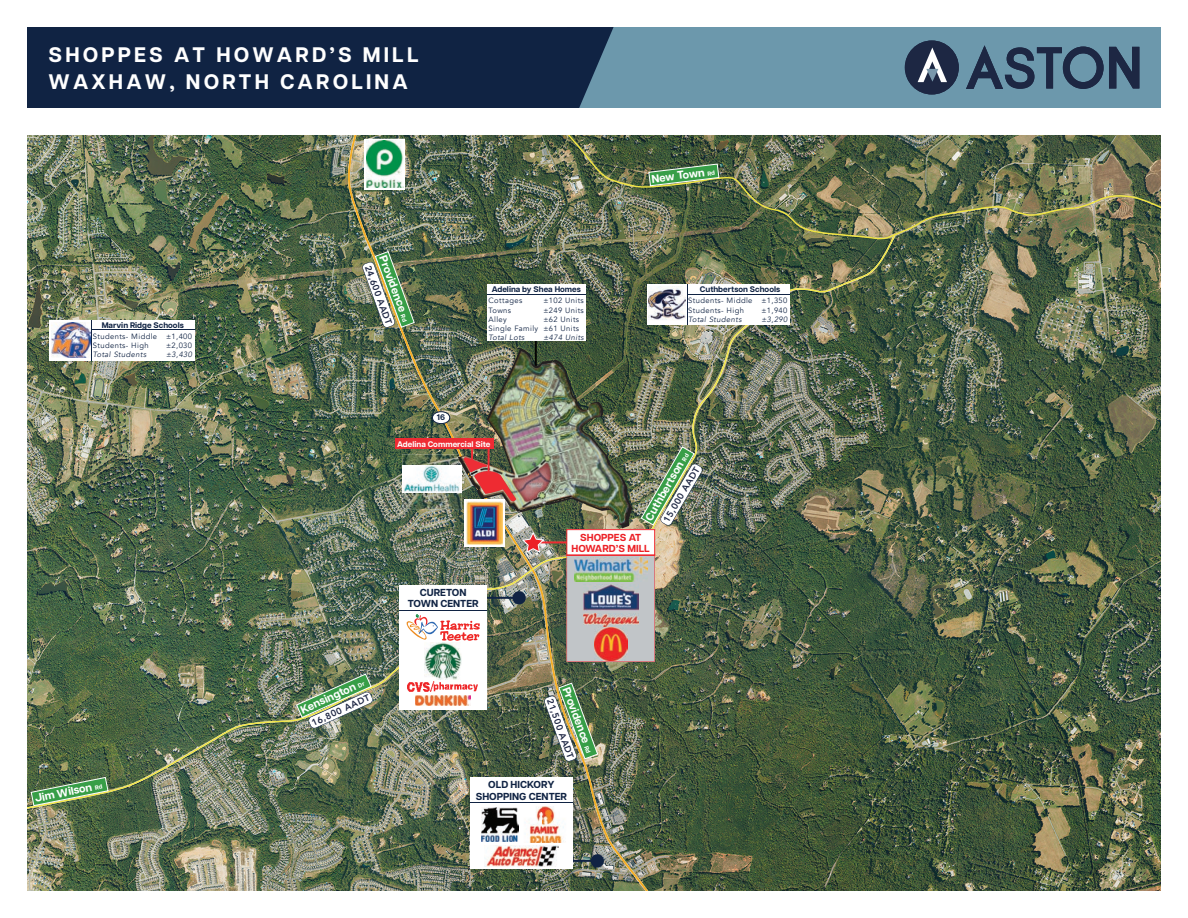
<style>
.page{position:relative;width:1188px;height:918px;background:#fff}
.page>*{position:absolute;margin:0;border:0;box-sizing:border-box;transform-origin:0 0}
.t1{font:700 21px/27px "Articulat CF";letter-spacing:.15em;color:#fff}
.t2{font:700 11.25px "Articulat CF";color:#fff}
.t3{font:700 10.2px/11.2px "Articulat CF";color:#102343;text-align:center}
.t4{font:700 10.2px/11.2px "Articulat CF";color:#ec2026;text-align:center}
.t5{font:800 9.15px "Avenir";color:#1e2744}
.t6{font:700 8.1px "Articulat CF";color:#102343}
.t7{font:700 8.1px "Articulat CF";color:#fff}
.t8{font:7.65px/9.1px "Avenir";letter-spacing:.05em;color:#102343}
.t9{font:italic 7.65px "Avenir";letter-spacing:.05em;color:#102343}
.s1{font-size:6.15px}
</style>
<div class="page">
<div style="left:567px;top:27px;width:594px;height:81px;background:#6c98ac"></div>
<div style="left:27px;top:27px;width:587px;height:81px;background:#102343"></div>
<div style="left:905px;top:40px;width:54px;height:54px;background:#1d2743;border-radius:50%"></div>
<svg style="left:918px;top:47px;width:29px;height:35px"></svg>
<svg style="left:966px;top:45px;width:173px;height:44px"></svg>
<img style="left:27px;top:135px;width:321px;height:756px">
<img style="left:895px;top:241px;width:214px;height:347px">
<img style="left:1109px;top:241px;width:52px;height:650px">
<img style="left:677px;top:588px;width:434px;height:303px">
<img style="left:348px;top:135px;width:329px;height:756px">
<img style="left:27px;top:235px;width:868px;height:575px">
<img style="left:565px;top:135px;width:596px;height:106px">
<img style="left:296px;top:673px;width:77px;height:56px">
<img style="left:544px;top:683px;width:54px;height:78px">
<img style="left:362px;top:251px;width:53px;height:77px">
<svg style="left:648px;top:164px;width:71px;height:22px;background:#599657"></svg>
<svg style="left:31px;top:777px;width:78px;height:29px;background:#598e54"></svg>
<hr style="left:565px;top:860px;width:36px;height:2px;background:#102343">
<div style="left:591px;top:854px;width:13px;height:14px;background:#102343;border-radius:50%"></div>
<div style="left:470px;top:803px;width:103px;height:66px;background:#fff"></div>
<div style="left:470px;top:777px;width:103px;height:26px;background:#fff"></div>
<hr style="left:470px;top:803px;width:103px;height:1px;background:#102343">
<img style="left:485px;top:845px;width:73px;height:22px">
<img style="left:513px;top:806px;width:65px;height:37px">
<img style="left:482px;top:808px;width:36px;height:34px">
<svg style="left:365px;top:139px;width:40px;height:50px"></svg>
<img style="left:366px;top:141px;width:37px;height:47px">
<div style="left:399px;top:611px;width:88px;height:98px;background:#fff"></div>
<div style="left:399px;top:585px;width:88px;height:26px;background:#fff"></div>
<hr style="left:399px;top:610px;width:88px;height:1px;background:#102343">
<img style="left:416px;top:696px;width:55px;height:10px">
<img style="left:407px;top:682px;width:71px;height:10px">
<img style="left:425px;top:662px;width:37px;height:18px">
<img style="left:402px;top:454px;width:5px;height:55px">
<img style="left:402px;top:465px;width:5px;height:28px">
<hr style="left:535px;top:338px;width:2px;height:28px;background:#040503">
<div style="left:487px;top:284px;width:99px;height:57px;background:#fff"></div>
<hr style="left:487px;top:294px;width:99px;height:1px;background:#102343">
<img style="left:407px;top:348px;width:296px;height:314px">
<hr style="left:471px;top:440px;width:2px;height:28px;background:#ee2e36">
<hr style="left:488px;top:447px;width:2px;height:28px;background:#ee2e36">
<div style="left:395px;top:438px;width:99px;height:11px;background:#ee2b33"></div>
<div style="left:92px;top:320px;width:102px;height:40px;background:#fff"></div>
<hr style="left:92px;top:330px;width:102px;height:1px;background:#102343">
<svg style="left:49px;top:320px;width:43px;height:40px"></svg>
<hr style="left:92px;top:320px;width:1px;height:40px;background:#102343">
<img style="left:51px;top:323px;width:39px;height:34px">
<div style="left:687px;top:284px;width:103px;height:40px;background:#fff"></div>
<hr style="left:687px;top:294px;width:103px;height:1px;background:#102343">
<svg style="left:647px;top:284px;width:40px;height:40px"></svg>
<hr style="left:687px;top:284px;width:1px;height:40px;background:#102343">
<img style="left:649px;top:286px;width:36px;height:37px">
<h1 class="t1" style="left:49px;top:41px;width:371px">SHOPPES AT HOWARD’S MILL<br>WAXHAW, NORTH CAROLINA</h1>
<p class="t6" style="left:102px;top:319px;width:84px">Marvin Ridge Schools</p>
<p class="t8" style="left:93px;top:332px;width:101px">Students- Middle ±1,400<br>Students- High</p>
<p class="t8" style="left:166px;top:341px;width:28px">±2,030</p>
<p class="t9" style="left:93px;top:350px;width:55px">Total Students</p>
<p class="t9" style="left:166px;top:350px;width:28px">±3,430</p>
<h2 class="t2" style="left:391px;top:253px;width:71px;rotate:70deg">Providence <span class="s1">Rd</span></h2>
<p class="t5" style="left:375px;top:263px;width:64px;rotate:70deg">24,600 AADT</p>
<p class="t6" style="left:437px;top:412px;width:10px">16</p>
<p class="t6" style="left:492px;top:283px;width:91px">Adelina by Shea Homes</p>
<p class="t8" style="left:489px;top:296px;width:35px">Cottages</p>
<p class="t8" style="left:543px;top:296px;width:42px">±102 Units</p>
<p class="t8" style="left:489px;top:305px;width:24px">Towns</p>
<p class="t8" style="left:543px;top:305px;width:42px">±249 Units</p>
<p class="t8" style="left:489px;top:315px;width:20px">Alley</p>
<p class="t8" style="left:489px;top:315px;width:92px;text-align:right">±62 Units<br>Single Family ±61 Units</p>
<p class="t9" style="left:489px;top:333px;width:38px">Total Lots</p>
<p class="t9" style="left:543px;top:333px;width:42px">±474 Units</p>
<p class="t7" style="left:397px;top:438px;width:95px">Adelina Commercial Site</p>
<h2 class="t2" style="left:651px;top:170px;width:65px;rotate:-7deg">New Town <span class="s1">Rd</span></h2>
<p class="t6" style="left:700px;top:283px;width:82px">Cuthbertson Schools</p>
<p class="t8" style="left:688px;top:296px;width:101px">Students- Middle ±1,350<br>Students- High</p>
<p class="t8" style="left:761px;top:305px;width:28px">±1,940</p>
<p class="t9" style="left:688px;top:314px;width:55px">Total Students</p>
<p class="t9" style="left:761px;top:314px;width:28px">±3,290</p>
<h2 class="t2" style="left:641px;top:515px;width:78px;rotate:-60deg">Cuthbertson <span class="s1">Rd</span></h2>
<p class="t5" style="left:660px;top:518px;width:64px;rotate:-60deg">15,000 AADT</p>
<h3 class="t3" style="left:408px;top:587px;width:72px">CURETON<br>TOWN CENTER</h3>
<h3 class="t4" style="left:572px;top:531px;width:80px">SHOPPES AT<br>HOWARD’S MILL</h3>
<h2 class="t2" style="left:298px;top:702px;width:70px;rotate:-24deg">Kensington <span class="s1">Dr</span></h2>
<h2 class="t2" style="left:574px;top:685px;width:71px;rotate:70deg">Providence <span class="s1">Rd</span></h2>
<p class="t5" style="left:309px;top:716px;width:64px;rotate:-24deg">16,800 AADT</p>
<p class="t5" style="left:556px;top:697px;width:64px;rotate:70deg">21,500 AADT</p>
<h2 class="t2" style="left:33px;top:790px;width:70px;rotate:-12deg">Jim Wilson <span class="s1">Rd</span></h2>
<h3 class="t3" style="left:476px;top:779px;width:93px">OLD HICKORY<br>SHOPPING CENTER</h3>
</div>
